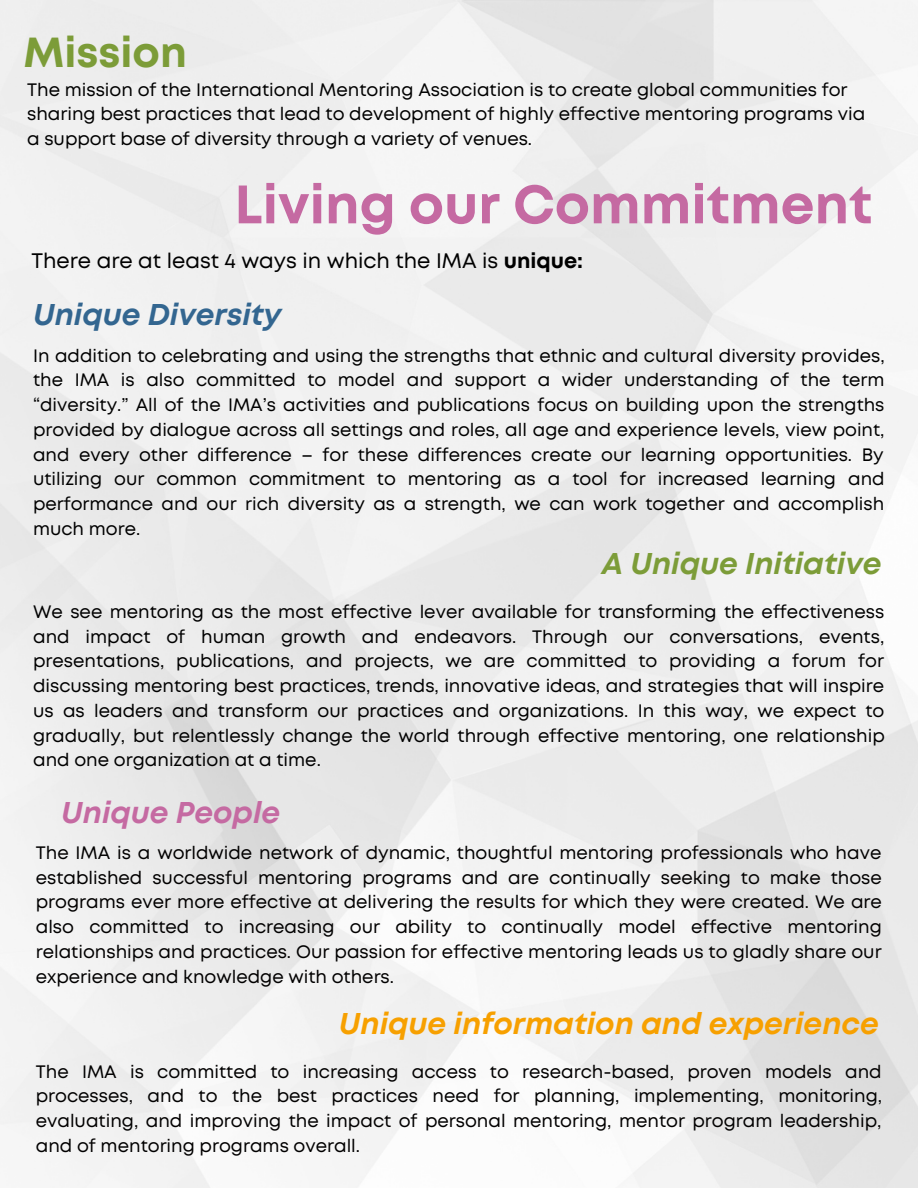
<style>
.page{position:relative;width:918px;height:1188px;background:#fff}
.page>*{position:absolute;margin:0;border:0;box-sizing:border-box;transform-origin:0 0}
.t1{font:700 54px "Mont";color:#c56aa2}
.t2{font:700 42px "Mont";color:#7c9c38}
.t3{font:italic 700 30px "Mont";color:#f7a000}
.t4{font:italic 700 30px "Mont";color:#7c9c38}
.t5{font:italic 700 30px "Mont";color:#336690}
.t6{font:italic 700 30px "Mont";color:#c56aa2}
.t7{font:21px "Mont";color:#000}
.t8{font:18px/24.8px "Mont";color:#000;text-align:justify}
.t9{font:18px/24.8px "Mont";color:#010000;text-align:justify}
.s1{font-weight:700}
</style>
<div class="page">
<h2 class="t2" style="left:24px;top:36px;width:165px">Mission</h2>
<p class="t8" style="left:27px;top:78px;width:840px;text-align:left">The mission of the International Mentoring Association is to create global communities for sharing best practices that lead to development of highly effective mentoring programs via a support base of diversity through a variety of venues.</p>
<h1 class="t1" style="left:234px;top:184px;width:639px">Living our Commitment</h1>
<p class="t7" style="left:31px;top:252px;width:553px">There are at least 4 ways in which the IMA is <span class="s1">unique:</span></p>
<h3 class="t5" style="left:33px;top:304px;width:250px">Unique Diversity</h3>
<p class="t8" style="left:33px;top:344px;width:853px">In addition to celebrating and using the strengths that ethnic and cultural diversity provides, the IMA is also committed to model and support a wider understanding of the term “diversity.” All of the IMA’s activities and publications focus on building upon the strengths provided by dialogue across all settings and roles, all age and experience levels, view point, and every other difference – for these differences create our learning opportunities. By utilizing our common commitment to mentoring as a tool for increased learning and performance and our rich diversity as a strength, we can work together and accomplish much more.</p>
<h3 class="t4" style="left:602px;top:552px;width:281px">A Unique Initiative</h3>
<p class="t8" style="left:33px;top:600px;width:853px">We see mentoring as the most effective lever available for transforming the effectiveness and impact of human growth and endeavors. Through our conversations, events, presentations, publications, and projects, we are committed to providing a forum for discussing mentoring best practices, trends, innovative ideas, and strategies that will inspire us as leaders and transform our practices and organizations. In this way, we expect to gradually, but relentlessly change the world through effective mentoring, one relationship and one organization at a time.</p>
<h3 class="t6" style="left:61px;top:802px;width:221px">Unique People</h3>
<p class="t9" style="left:36px;top:842px;width:848px">The IMA is a worldwide network of dynamic, thoughtful mentoring professionals who have established successful mentoring programs and are continually seeking to make those programs ever more effective at delivering the results for which they were created. We are also committed to increasing our ability to continually model effective mentoring relationships and practices. Our passion for effective mentoring leads us to gladly share our experience and knowledge with others.</p>
<h3 class="t3" style="left:339px;top:1012px;width:541px">Unique information and experience</h3>
<p class="t9" style="left:36px;top:1060px;width:848px">The IMA is committed to increasing access to research-based, proven models and processes, and to the best practices need for planning, implementing, monitoring, evaluating, and improving the impact of personal mentoring, mentor program leadership, and of mentoring programs overall.</p>
</div>
